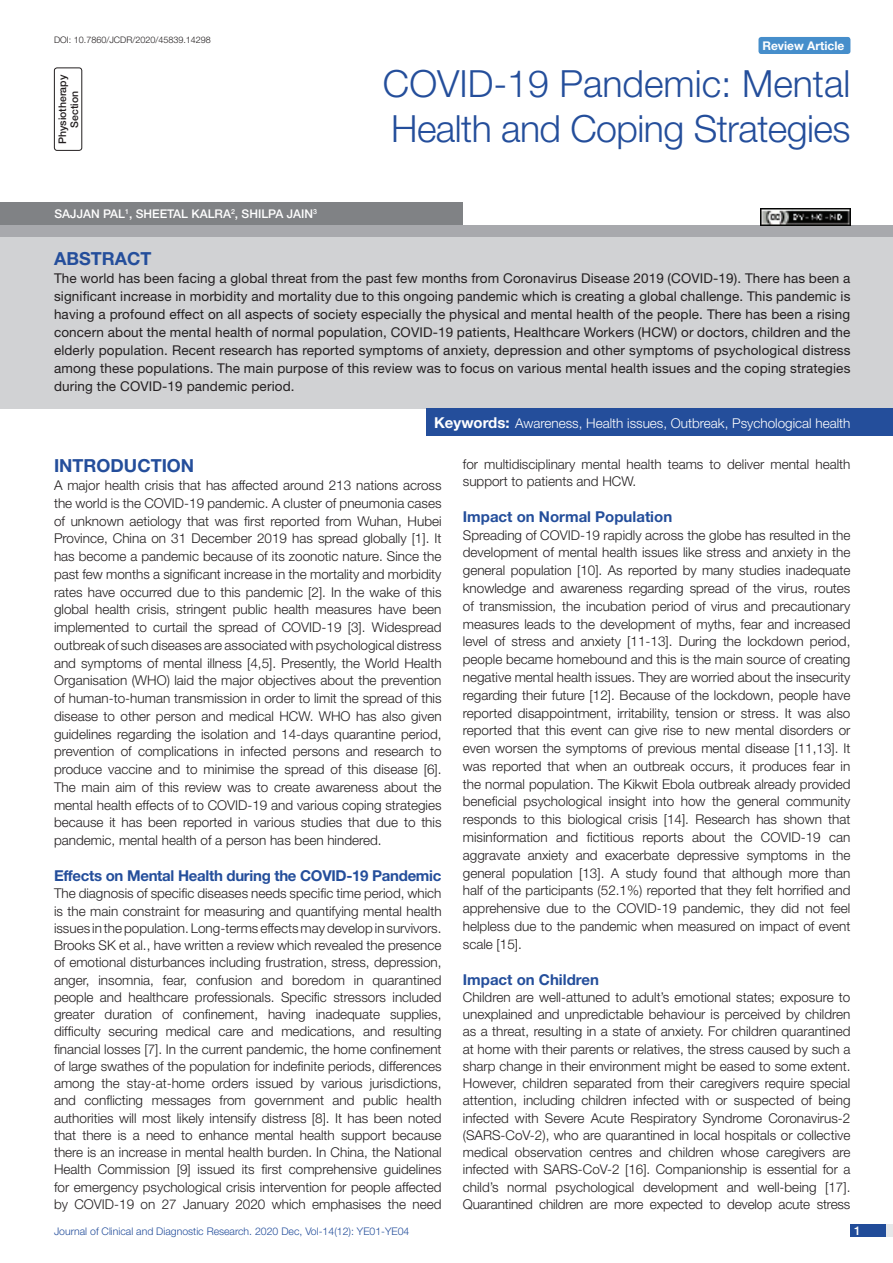
<style>
.page{position:relative;width:893px;height:1263px;background:#fff}
.page>*{position:absolute;margin:0;border:0;box-sizing:border-box;transform-origin:0 0}
.t1{font:300 37.5px/45px "Helvetica Neue";letter-spacing:-.015em;color:#244e9b}
.Heading{font:700 18px "Helvetica Neue";color:#244e9b}
.Abstract_head{font:700 18px "Helvetica Neue";color:#244e9b}
.HEAD_2{font:700 15px "Helvetica Neue";letter-spacing:-.02em;color:#244e9b}
.HEAD_2-2{font:700 15px "Helvetica Neue";color:#244e9b}
.Body_text{font:300 13.5px/17.2px "Helvetica Neue";color:#231f20;text-align:justify}
.Abstract_Text{font:13.5px/18px "Helvetica Neue";letter-spacing:.01em;color:#231f20;text-align:justify}
.Key_words{font:300 13.5px "Helvetica Neue";color:#fff}
.Author{font:500 12px "Helvetica Neue";color:#fff}
.t2{font:700 12px "Helvetica Neue";color:#fff}
.t3{font:300 10.5px "Helvetica Neue";color:#244e9b}
.section{font:500 10.5px/12px "Helvetica Neue";color:#231f20;text-align:center}
.DOI{font:300 9px "Helvetica Neue";color:#231f20}
.s1{font-weight:700;font-size:15px}
</style>
<div class="page">
<div style="left:850px;top:1224px;width:43px;height:13px;background:#e6e7e9"></div>
<div style="left:850px;top:1224px;width:35px;height:13px;background:#214c99"></div>
<div style="left:54px;top:68px;width:28px;height:83px;border:1px solid #231f20;border-radius:3px"></div>
<div style="left:758px;top:37px;width:92px;height:17px;background:#468ecb;border-radius:3px"></div>
<div style="left:0;top:225px;width:893px;height:12px;background:#a8a9ad"></div>
<div style="left:0;top:202px;width:463px;height:23px;background:#808285"></div>
<div style="left:0;top:237px;width:893px;height:171px;background:#d1d2d4"></div>
<div style="left:426px;top:408px;width:467px;height:28px;background:#244e9b"></div>
<img style="left:760px;top:208px;width:90px;height:17px">
<p class="DOI" style="left:54px;top:35px;width:158px">DOI: 10.7860/JCDR/2020/45839.14298</p>
<p class="section" style="left:56px;top:144px;width:71px;rotate:-90deg">PHYSIOTHERAPY<br>SECTION</p>
<p class="t1" style="left:383px;top:60px;width:469px">COVID-19 Pandemic: Mental<br>Health and Coping Strategies</p>
<p class="t2" style="left:762px;top:38px;width:83px">Review Article</p>
<p class="Author" style="left:54px;top:207px;width:264px">SAJJAN PAL<sup>1</sup>, SHEETAL KALRA<sup>2</sup>, SHILPA JAIN<sup>3</sup></p>
<p class="Abstract_head" style="left:54px;top:248px;width:99px">ABSTRACT</p>
<p class="Abstract_Text" style="left:54px;top:269px;width:798px">The world has been facing a global threat from the past few months from Coronavirus Disease 2019 (COVID-19). There has been a significant increase in morbidity and mortality due to this ongoing pandemic which is creating a global challenge. This pandemic is having a profound effect on all aspects of society especially the physical and mental health of the people. There has been a rising concern about the mental health of normal population, COVID-19 patients, Healthcare Workers (HCW) or doctors, children and the elderly population. Recent research has reported symptoms of anxiety, depression and other symptoms of psychological distress among these populations. The main purpose of this review was to focus on various mental health issues and the coping strategies during the COVID-19 pandemic period.</p>
<p class="Key_words" style="left:434px;top:415px;width:418px"><span class="s1">Keywords:</span> Awareness, Health issues, Outbreak, Psychological health</p>
<p class="Heading" style="left:54px;top:455px;width:142px">INTRODUCTION</p>
<p class="Body_text" style="left:54px;top:476px;width:389px;line-height:17.7px">A major health crisis that has affected around 213 nations across the world is the COVID-19 pandemic. A cluster of pneumonia cases of unknown aetiology that was first reported from Wuhan, Hubei Province, China on 31 December 2019 has spread globally [1]. It has become a pandemic because of its zoonotic nature. Since the past few months a significant increase in the mortality and morbidity rates have occurred due to this pandemic [2]. In the wake of this global health crisis, stringent public health measures have been implemented to curtail the spread of COVID-19 [3]. Widespread outbreak of such diseases are associated with psychological distress and symptoms of mental illness [4,5]. Presently, the World Health Organisation (WHO) laid the major objectives about the prevention of human-to-human transmission in order to limit the spread of this disease to other person and medical HCW. WHO has also given guidelines regarding the isolation and 14-days quarantine period, prevention of complications in infected persons and research to produce vaccine and to minimise the spread of this disease [6].<br>The main aim of this review was to create awareness about the mental health effects of to COVID-19 and various coping strategies because it has been reported in various studies that due to this pandemic, mental health of a person has been hindered.</p>
<p class="HEAD_2" style="left:54px;top:866px;width:389px">Effects on Mental Health during the COVID-19 Pandemic</p>
<p class="Body_text" style="left:54px;top:884px;width:389px">The diagnosis of specific diseases needs specific time period, which is the main constraint for measuring and quantifying mental health issues in the population. Long-terms effects may develop in survivors.<br>Brooks SK et al., have written a review which revealed the presence of emotional disturbances including frustration, stress, depression, anger, insomnia, fear, confusion and boredom in quarantined people and healthcare professionals. Specific stressors included greater duration of confinement, having inadequate supplies, difficulty securing medical care and medications, and resulting fi nancial losses [7]. In the current pandemic, the home confi nement of large swathes of the population for indefi nite periods, differences among the stay-at-home orders issued by various jurisdictions, and conflicting messages from government and public health authorities will most likely intensify distress [8]. It has been noted that there is a need to enhance mental health support because there is an increase in mental health burden. In China, the National Health Commission [9] issued its fi rst comprehensive guidelines for emergency psychological crisis intervention for people affected by COVID-19 on 27 January 2020 which emphasises the need</p>
<p class="Body_text" style="left:463px;top:455px;width:389px">for multidisciplinary mental health teams to deliver mental health support to patients and HCW.</p>
<p class="HEAD_2-2" style="left:463px;top:507px;width:211px">Impact on Normal Population</p>
<p class="Body_text" style="left:463px;top:526px;width:389px;line-height:17.9px">Spreading of COVID-19 rapidly across the globe has resulted in the development of mental health issues like stress and anxiety in the general population [10]. As reported by many studies inadequate knowledge and awareness regarding spread of the virus, routes of transmission, the incubation period of virus and precautionary measures leads to the development of myths, fear and increased level of stress and anxiety [11-13]. During the lockdown period, people became homebound and this is the main source of creating negative mental health issues. They are worried about the insecurity regarding their future [12]. Because of the lockdown, people have reported disappointment, irritability, tension or stress. It was also reported that this event can give rise to new mental disorders or even worsen the symptoms of previous mental disease [11,13]. It was reported that when an outbreak occurs, it produces fear in the normal population. The Kikwit Ebola outbreak already provided beneficial psychological insight into how the general community responds to this biological crisis [14]. Research has shown that misinformation and fictitious reports about the COVID-19 can aggravate anxiety and exacerbate depressive symptoms in the general population [13]. A study found that although more than half of the participants (52.1%) reported that they felt horrified and apprehensive due to the COVID-19 pandemic, they did not feel helpless due to the pandemic when measured on impact of event scale [15].</p>
<p class="HEAD_2-2" style="left:463px;top:970px;width:138px">Impact on Children</p>
<p class="Body_text" style="left:463px;top:988px;width:389px">Children are well-attuned to adult’s emotional states; exposure to unexplained and unpredictable behaviour is perceived by children as a threat, resulting in a state of anxiety. For children quarantined at home with their parents or relatives, the stress caused by such a sharp change in their environment might be eased to some extent.<br>However, children separated from their caregivers require special attention, including children infected with or suspected of being infected with Severe Acute Respiratory Syndrome Coronavirus-2 (SARS-CoV-2), who are quarantined in local hospitals or collective medical observation centres and children whose caregivers are infected with SARS-CoV-2 [16]. Companionship is essential for a child’s normal psychological development and well-being [17].<br>Quarantined children are more expected to develop acute stress</p>
<p class="t3" style="left:54px;top:1225px;width:357px">Journal of Clinical and Diagnostic Research. 2020 Dec, Vol-14(12): YE01-YE04</p>
<p class="Author" style="left:854px;top:1223px;width:8px">1</p>
</div>
